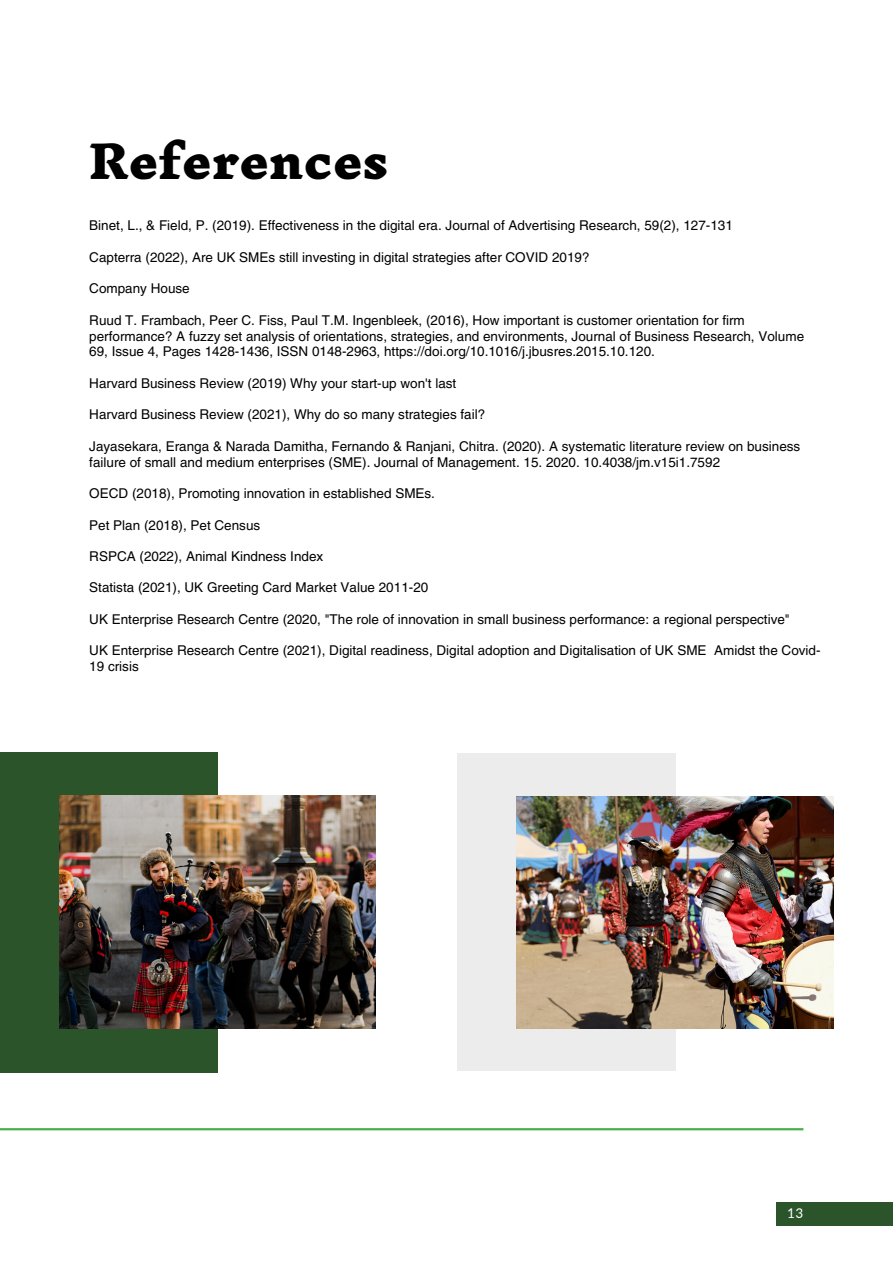
<style>
.page{position:relative;width:893px;height:1264px;background:#fff}
.page>*{position:absolute;margin:0;border:0;box-sizing:border-box;transform-origin:0 0}
.t1{font:900 45px "Inknut Antiqua";color:#000}
.t2{font:13.5px/15.8px "Helvetica LT Pro";color:#000}
.t3{font:13.5px "Lato";color:#fff}
</style>
<div class="page">
<hr style="left:0;top:1128px;width:803px;height:2px;background:#4aaf48">
<div style="left:0;top:752px;width:218px;height:320px;background:#2b542b"></div>
<img style="left:60px;top:796px;width:316px;height:232px">
<div style="left:457px;top:753px;width:218px;height:317px;background:#edeced"></div>
<img style="left:517px;top:796px;width:315px;height:232px">
<div style="left:775px;top:1201px;width:117px;height:24px;background:#2b542b"></div>
<p class="t1" style="left:89px;top:137px;width:300px">References</p>
<p class="t2" style="left:89px;top:219px;width:645px">Binet, L., &amp; Field, P. (2019). Effectiveness in the digital era. Journal of Advertising Research, 59(2), 127-131</p>
<p class="t2" style="left:89px;top:250px;width:502px">Capterra (2022), Are UK SMEs still investing in digital strategies after COVID 2019?</p>
<p class="t2" style="left:89px;top:282px;width:102px">Company House</p>
<p class="t2" style="left:89px;top:313px;width:716px">Ruud T. Frambach, Peer C. Fiss, Paul T.M. Ingenbleek, (2016), How important is customer orientation for firm performance? A fuzzy set analysis of orientations, strategies, and environments, Journal of Business Research, Volume<br>69, Issue 4, Pages 1428-1436, ISSN 0148-2963, https://doi.org/10.1016/j.jbusres.2015.10.120.</p>
<p class="t2" style="left:89px;top:376px;width:368px">Harvard Business Review (2019) Why your start-up won't last</p>
<p class="t2" style="left:89px;top:408px;width:397px">Harvard Business Review (2021), Why do so many strategies fail?</p>
<p class="t2" style="left:89px;top:439px;width:712px">Jayasekara, Eranga &amp; Narada Damitha, Fernando &amp; Ranjani, Chitra. (2020). A systematic literature review on business failure of small and medium enterprises (SME). Journal of Management. 15. 2020. 10.4038/jm.v15i1.7592</p>
<p class="t2" style="left:89px;top:486px;width:347px">OECD (2018), Promoting innovation in established SMEs.</p>
<p class="t2" style="left:89px;top:518px;width:172px">Pet Plan (2018), Pet Census</p>
<p class="t2" style="left:89px;top:549px;width:235px">RSPCA (2022), Animal Kindness Index</p>
<p class="t2" style="left:89px;top:581px;width:340px">Statista (2021), UK Greeting Card Market Value 2011-20</p>
<p class="t2" style="left:89px;top:612px;width:702px">UK Enterprise Research Centre (2020, "The role of innovation in small business performance: a regional perspective"</p>
<p class="t2" style="left:89px;top:644px;width:732px">UK Enterprise Research Centre (2021), Digital readiness, Digital adoption and Digitalisation of UK SME Amidst the Covid-<br>19 crisis</p>
<p class="t3" style="left:787px;top:1204px;width:18px">13</p>
</div>
